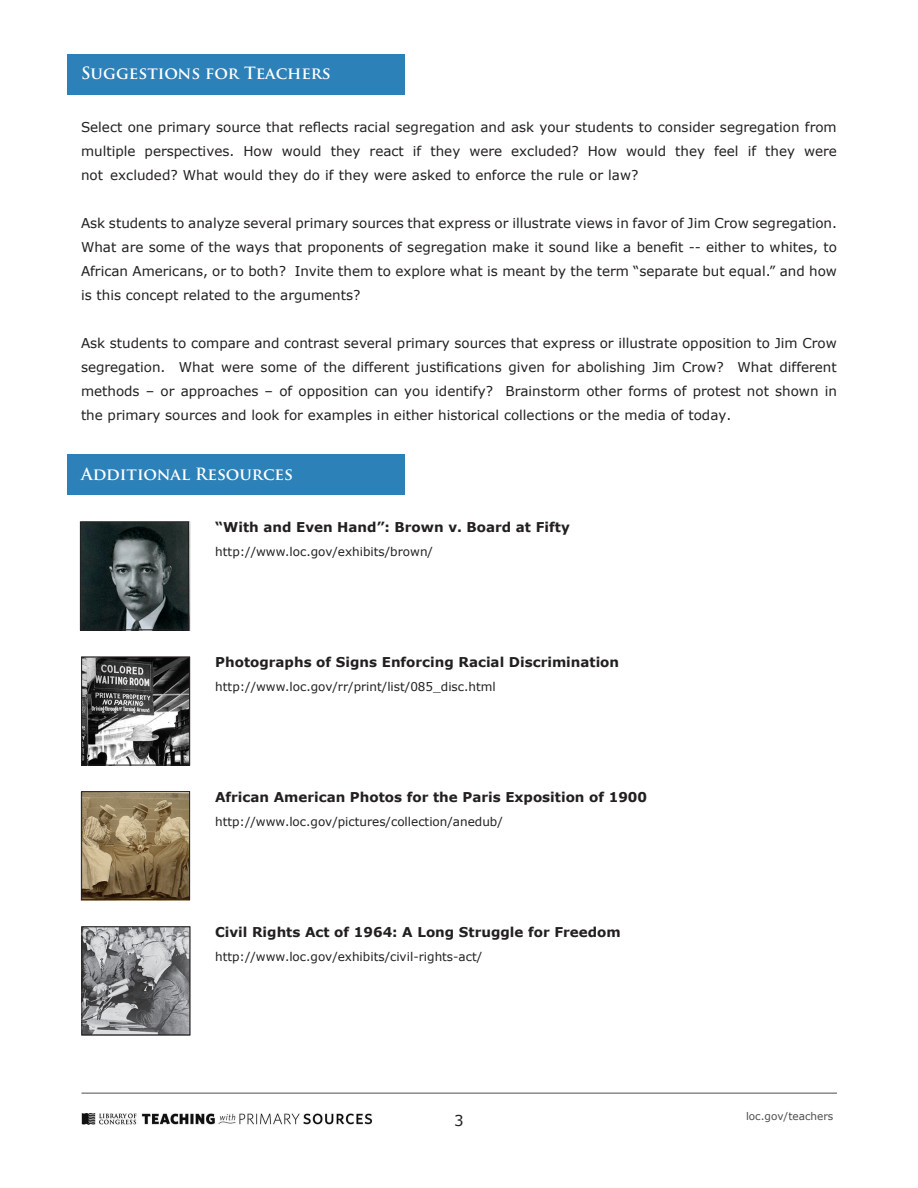
<style>
.page{position:relative;width:918px;height:1188px;background:#fff}
.page>*{position:absolute;margin:0;border:0;box-sizing:border-box;transform-origin:0 0}
.t1{font:700 16.5px "Trajan Pro";color:#fff}
.t2{font:15px "Verdana";color:#231f20}
.justified_body{font:13.5px/24px "Verdana";color:#231f20;text-align:justify}
.t3{font:700 13.5px "Verdana";color:#231f20}
.t4{font:12px "Verdana";color:#231f20}
.t5{font:10.5px "Verdana";color:#4d4d4d}
</style>
<div class="page">
<hr style="left:81px;top:1093px;width:756px;height:1px;background:#231f20">
<div style="left:68px;top:454px;width:337px;height:41px;background:#2c81b8"></div>
<div style="left:68px;top:55px;width:337px;height:40px;background:#2c81b8"></div>
<img style="left:82px;top:522px;width:108px;height:108px">
<img style="left:83px;top:659px;width:105px;height:104px">
<img style="left:83px;top:793px;width:105px;height:105px">
<img style="left:84px;top:929px;width:104px;height:104px">
<img style="left:81px;top:1113px;width:292px;height:12px">
<div style="left:80px;top:522px;width:109px;height:108px;border:1px solid #231f20"></div>
<div style="left:81px;top:657px;width:109px;height:108px;border:1px solid #231f20"></div>
<div style="left:81px;top:791px;width:109px;height:109px;border:1px solid #231f20"></div>
<div style="left:82px;top:927px;width:108px;height:108px;border:1px solid #231f20"></div>
<p class="t1" style="left:81px;top:63px;width:251px">Suggestions for Teachers</p>
<p class="justified_body" style="left:81px;top:115px;width:758px">Select one primary source that reflects racial segregation and ask your students to consider segregation from multiple perspectives. How would they react if they were excluded? How would they feel if they were not excluded? What would they do if they were asked to enforce the rule or law?</p>
<p class="justified_body" style="left:81px;top:211px;width:758px">Ask students to analyze several primary sources that express or illustrate views in favor of Jim Crow segregation.<br>What are some of the ways that proponents of segregation make it sound like a benefit -- either to whites, to African Americans, or to both? Invite them to explore what is meant by the term “separate but equal.” and how is this concept related to the arguments?</p>
<p class="justified_body" style="left:81px;top:331px;width:758px">Ask students to compare and contrast several primary sources that express or illustrate opposition to Jim Crow segregation. What were some of the different justifications given for abolishing Jim Crow? What different methods – or approaches – of opposition can you identify? Brainstorm other forms of protest not shown in the primary sources and look for examples in either historical collections or the media of today.</p>
<p class="t1" style="left:81px;top:464px;width:213px">Additional Resources</p>
<p class="t3" style="left:215px;top:518px;width:356px">“With and Even Hand”: Brown v. Board at Fifty</p>
<p class="t4" style="left:215px;top:544px;width:219px">http://www.loc.gov/exhibits/brown/</p>
<p class="t3" style="left:215px;top:653px;width:405px">Photographs of Signs Enforcing Racial Discrimination</p>
<p class="t4" style="left:215px;top:679px;width:282px">http://www.loc.gov/rr/print/list/085_disc.html</p>
<p class="t3" style="left:215px;top:788px;width:434px">African American Photos for the Paris Exposition of 1900</p>
<p class="t4" style="left:215px;top:814px;width:289px">http://www.loc.gov/pictures/collection/anedub/</p>
<p class="t3" style="left:215px;top:923px;width:407px">Civil Rights Act of 1964: A Long Struggle for Freedom</p>
<p class="t4" style="left:215px;top:949px;width:269px">http://www.loc.gov/exhibits/civil-rights-act/</p>
<p class="t2" style="left:454px;top:1110px;width:11px">3</p>
<p class="t5" style="left:746px;top:1109px;width:89px">loc.gov/teachers</p>
</div>
